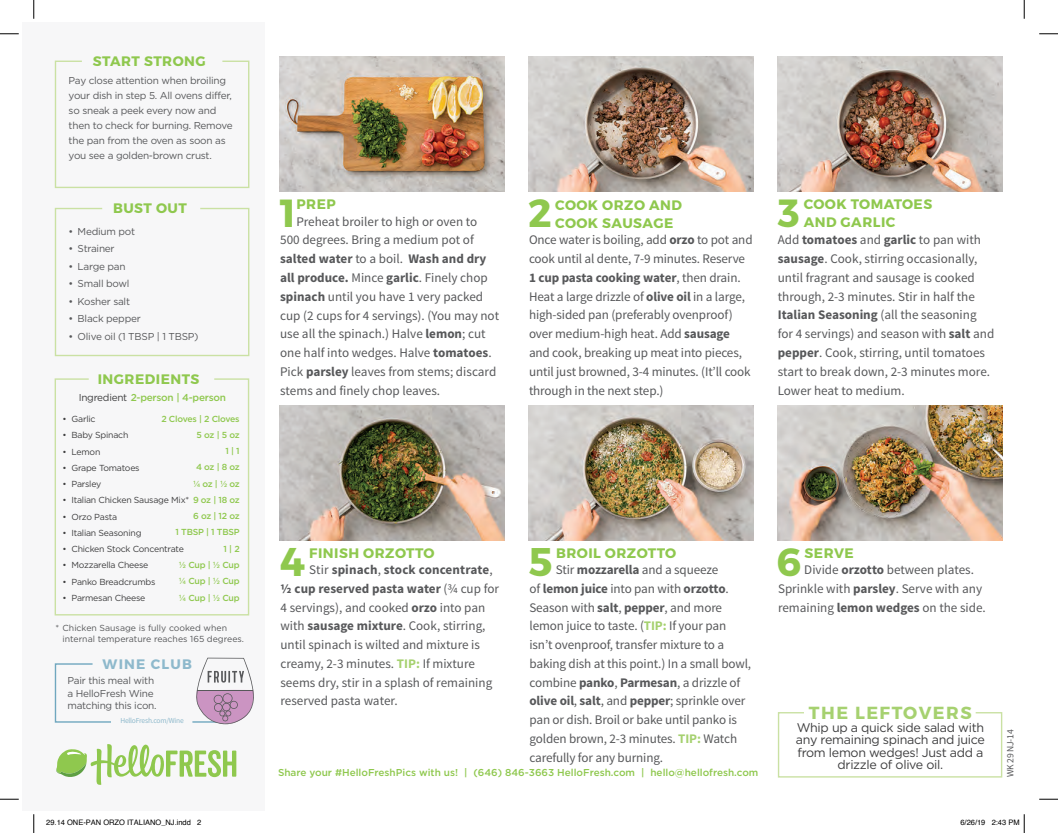
<style>
.page{position:relative;width:1058px;height:833px;background:#fff}
.page>*{position:absolute;margin:0;border:0;box-sizing:border-box;transform-origin:0 0}
.t1{font:700 40px "Montserrat";color:#8fc84e}
.t2{font:700 39.88px "Montserrat";color:#8fc84e}
.t3{font:700 39.25px "Montserrat";color:#8fc84e}
.t4{font:700 39.12px "Montserrat";color:#8fc84e}
.t5{font:700 17.5px "Montserrat";letter-spacing:.085em;color:#a6d170}
.t6{font:700 13.75px/17.5px "Montserrat";letter-spacing:.035em;color:#8fc84e}
.t7{font:700 13.75px "Montserrat";letter-spacing:.085em;color:#8eb9cc}
.t8{font:13.12px/18.8px "Source Sans Pro";letter-spacing:-.005em;color:#57585a}
.t9{font:12.5px/12.5px "Gotham";letter-spacing:-.025em;color:#3e3e3f;text-align:center}
.t10{font:10px/15px "Gotham";letter-spacing:-.025em;color:#57585a}
.t11{font:500 10px "Gotham";color:#8fc84e}
.t12{font:500 10px "Gotham";letter-spacing:-.025em;color:#8fc84e}
.t13{font:9.62px "Source Sans Pro";letter-spacing:-.025em;color:#57585a}
.t14{font:8.75px "Gotham";letter-spacing:-.025em;color:#3e3e3f}
.t15{font:8.75px/10.5px "Gotham";color:#57585a}
.t16{font:500 8.75px/16.2px "Gotham";letter-spacing:-.025em;color:#8fc84e;text-align:right}
.t17{font:500 8.75px/16.2px "Gotham";letter-spacing:-.045em;color:#8fc84e;text-align:right}
.t18{font:7.5px "Helvetica";color:#000}
.t19{font:7.5px "Source Sans Pro";letter-spacing:-.025em;color:#8eb9cc}
.s1{font-weight:700}
.s2{font-weight:400;color:#3e3e3f}
.s3{font-weight:500;color:#8fc84e}
.s4{font-weight:700;color:#a6d170}
</style>
<div class="page">
<div style="left:23px;top:23px;width:241px;height:787px;background:#f7f7f8"></div>
<svg style="left:54px;top:207px;width:196px;height:150px"></svg>
<svg style="left:54px;top:60px;width:196px;height:128px"></svg>
<svg style="left:54px;top:663px;width:57px;height:60px"></svg>
<svg style="left:56px;top:744px;width:180px;height:40px"></svg>
<svg style="left:54px;top:378px;width:196px;height:238px"></svg>
<svg style="left:777px;top:712px;width:226px;height:66px"></svg>
<img style="left:529px;top:405px;width:225px;height:135px">
<img style="left:280px;top:405px;width:225px;height:135px">
<img style="left:777px;top:405px;width:225px;height:135px">
<img style="left:280px;top:56px;width:225px;height:135px">
<img style="left:529px;top:56px;width:225px;height:135px">
<img style="left:777px;top:56px;width:225px;height:135px">
<svg style="left:193px;top:657px;width:61px;height:68px"></svg>
<svg style="left:0;top:33px;width:19px;height:2px"></svg>
<svg style="left:1039px;top:33px;width:19px;height:2px"></svg>
<svg style="left:0;top:798px;width:19px;height:2px"></svg>
<svg style="left:1039px;top:798px;width:19px;height:2px"></svg>
<svg style="left:33px;top:0;width:2px;height:19px"></svg>
<svg style="left:33px;top:814px;width:2px;height:19px"></svg>
<svg style="left:1023px;top:0;width:2px;height:19px"></svg>
<svg style="left:1023px;top:814px;width:2px;height:19px"></svg>
<p class="t6" style="left:93px;top:52px;width:114px">START STRONG</p>
<p class="t10" style="left:69px;top:72px;width:165px">Pay close attention when broiling your dish in step 5. All ovens differ, so sneak a peek every now and then to check for burning. Remove the pan from the oven as soon as you see a golden-brown crust.</p>
<p class="t6" style="left:113px;top:199px;width:75px">BUST OUT</p>
<p class="t6" style="left:555px;top:197px;width:128px">COOK ORZO AND<br>COOK SAUSAGE</p>
<p class="t6" style="left:803px;top:196px;width:130px">COOK TOMATOES<br>AND GARLIC</p>
<h3 class="t4" style="left:280px;top:189px;width:18px">1</h3>
<h3 class="t3" style="left:528px;top:189px;width:25px">2</h3>
<h3 class="t3" style="left:778px;top:189px;width:23px">3</h3>
<p class="t6" style="left:296px;top:196px;width:41px">PREP</p>
<p class="t8" style="left:280px;top:212px;width:220px;text-indent:16px">Preheat broiler to high or oven to 500 degrees. Bring a medium pot of <span class="s1">salted water</span> to a boil. <span class="s1">Wash and dry all produce.</span> Mince <span class="s1">garlic</span>. Finely chop <span class="s1">spinach</span> until you have 1 very packed cup (2 cups for 4 servings). (You may not use all the spinach.) Halve <span class="s1">lemon</span>; cut one half into wedges. Halve <span class="s1">tomatoes</span>.<br>Pick <span class="s1">parsley</span> leaves from stems; discard stems and finely chop leaves.</p>
<p class="t10" style="left:69px;top:223px;width:68px">• Medium pot</p>
<p class="t10" style="left:69px;top:241px;width:47px">• Strainer</p>
<p class="t10" style="left:69px;top:258px;width:58px">• Large pan</p>
<p class="t10" style="left:69px;top:276px;width:62px">• Small bowl</p>
<p class="t10" style="left:69px;top:293px;width:63px">• Kosher salt</p>
<p class="t10" style="left:69px;top:311px;width:74px">• Black pepper</p>
<p class="t10" style="left:69px;top:328px;width:131px">• Olive oil (1 TBSP | 1 TBSP)</p>
<p class="t8" style="left:529px;top:231px;width:225px">Once water is boiling, add <span class="s1">orzo</span> to pot and cook until al dente, 7-9 minutes. Reserve <span class="s1">1 cup pasta cooking water</span>, then drain.<br>Heat a large drizzle of <span class="s1">olive oil</span> in a large, high-sided pan (preferably ovenproof) over medium-high heat. Add <span class="s1">sausage </span>and cook, breaking up meat into pieces, until just browned, 3-4 minutes. (It’ll cook through in the next step.)</p>
<p class="t8" style="left:777px;top:231px;width:218px">Add <span class="s1">tomatoes</span> and <span class="s1">garlic</span> to pan with <span class="s1">sausage</span>. Cook, stirring occasionally, until fragrant and sausage is cooked through, 2-3 minutes. Stir in half the <span class="s1">Italian Seasoning</span> (all the seasoning for 4 servings) and season with <span class="s1">salt</span> and <span class="s1">pepper</span>. Cook, stirring, until tomatoes start to break down, 2-3 minutes more.<br>Lower heat to medium.</p>
<p class="t6" style="left:98px;top:370px;width:103px">INGREDIENTS</p>
<p class="t12" style="left:79px;top:390px;width:149px"><span class="s2">Ingredient</span> 2-person | 4-person</p>
<p class="t17" style="left:161px;top:410px;width:80px">2 Cloves | 2 Cloves<br>5 oz | 5 oz<br>1 | 1<br>4 oz | 8 oz<br>¼ oz | ½ oz</p>
<p class="t16" style="left:175px;top:508px;width:66px">6 oz | 12 oz<br>1 TBSP | 1 TBSP<br>1 | 2<br>½ Cup | ½ Cup ¼ Cup | ½ Cup ¼ Cup | ½ Cup</p>
<p class="t14" style="left:62px;top:414px;width:35px">• Garlic</p>
<p class="t14" style="left:62px;top:430px;width:67px">• Baby Spinach</p>
<p class="t14" style="left:62px;top:446px;width:40px">• Lemon</p>
<p class="t14" style="left:62px;top:463px;width:79px">• Grape Tomatoes</p>
<p class="t14" style="left:62px;top:479px;width:40px">• Parsley</p>
<p class="t14" style="left:62px;top:495px;width:179px">• Italian Chicken Sausage Mix* <span class="s3">9 oz | 18 oz</span></p>
<p class="t14" style="left:62px;top:511px;width:56px">• Orzo Pasta</p>
<p class="t14" style="left:62px;top:528px;width:81px">• Italian Seasoning</p>
<p class="t14" style="left:62px;top:544px;width:123px">• Chicken Stock Concentrate</p>
<p class="t14" style="left:62px;top:560px;width:87px">• Mozzarella Cheese</p>
<p class="t14" style="left:62px;top:576px;width:94px">• Panko Breadcrumbs</p>
<p class="t14" style="left:62px;top:593px;width:84px">• Parmesan Cheese</p>
<p class="t15" style="left:62px;top:623px;width:183px;text-indent:-7px">* Chicken Sausage is fully cooked when internal temperature reaches 165 degrees.</p>
<p class="t7" style="left:103px;top:655px;width:91px">WINE CLUB</p>
<p class="t10" style="left:68px;top:674px;width:91px;line-height:12.5px">Pair this meal with a HelloFresh Wine matching this icon.</p>
<p class="t19" style="left:120px;top:716px;width:65px">HelloFresh.com/Wine</p>
<h1 class="t1" style="left:280px;top:537px;width:27px">4</h1>
<h2 class="t2" style="left:529px;top:537px;width:25px">5</h2>
<h3 class="t3" style="left:776px;top:537px;width:26px">6</h3>
<p class="t6" style="left:309px;top:544px;width:127px">FINISH ORZOTTO</p>
<p class="t6" style="left:556px;top:544px;width:122px">BROIL ORZOTTO</p>
<p class="t6" style="left:804px;top:544px;width:51px">SERVE</p>
<p class="t8" style="left:280px;top:560px;width:220px;text-indent:29px">Stir <span class="s1">spinach</span>, <span class="s1">stock concentrate</span>, <span class="s1">½ cup reserved pasta water</span> (¾ cup for 4 servings), and cooked <span class="s1">orzo</span> into pan with <span class="s1">sausage mixture</span>. Cook, stirring, until spinach is wilted and mixture is creamy, 2-3 minutes. <span class="s4">TIP:</span> If mixture seems dry, stir in a splash of remaining reserved pasta water.</p>
<p class="t8" style="left:529px;top:560px;width:223px;text-indent:26px">Stir <span class="s1">mozzarella</span> and a squeeze<br>of <span class="s1">lemon juice</span> into pan with <span class="s1">orzotto</span>.<br>Season with <span class="s1">salt</span>, <span class="s1">pepper</span>, and more lemon juice to taste. (<span class="s4">TIP:</span> If your pan isn’t ovenproof, transfer mixture to a baking dish at this point.) In a small bowl, combine <span class="s1">panko</span>, <span class="s1">Parmesan</span>, a drizzle of <span class="s1">olive oil</span>, <span class="s1">salt</span>, and <span class="s1">pepper</span>; sprinkle over pan or dish. Broil or bake until panko is golden brown, 2-3 minutes. <span class="s4">TIP:</span> Watch carefully for any burning.</p>
<p class="t8" style="left:778px;top:560px;width:209px;text-indent:26px">Divide <span class="s1">orzotto</span> between plates.<br>Sprinkle with <span class="s1">parsley</span>. Serve with any remaining <span class="s1">lemon wedges</span> on the side.</p>
<h3 class="t5" style="left:809px;top:701px;width:164px">THE LEFTOVERS</h3>
<p class="t9" style="left:796px;top:720px;width:190px">Whip up a quick side salad with any remaining spinach and juice from lemon wedges! Just add a drizzle of olive oil.</p>
<p class="t11" style="left:278px;top:766px;width:482px">Share your #HelloFreshPics with us! | (646) 846-3663 HelloFresh.com | hello@hellofresh.com</p>
<p class="t13" style="left:1004px;top:776px;width:49px;rotate:-90deg">WK 29 NJ-14</p>
<p class="t18" style="left:46px;top:817px;width:157px">29.14 ONE-PAN ORZO ITALIANO_NJ.indd 2</p>
<p class="t18" style="left:960px;top:817px;width:61px">6/26/19 2:43 PM</p>
</div>
